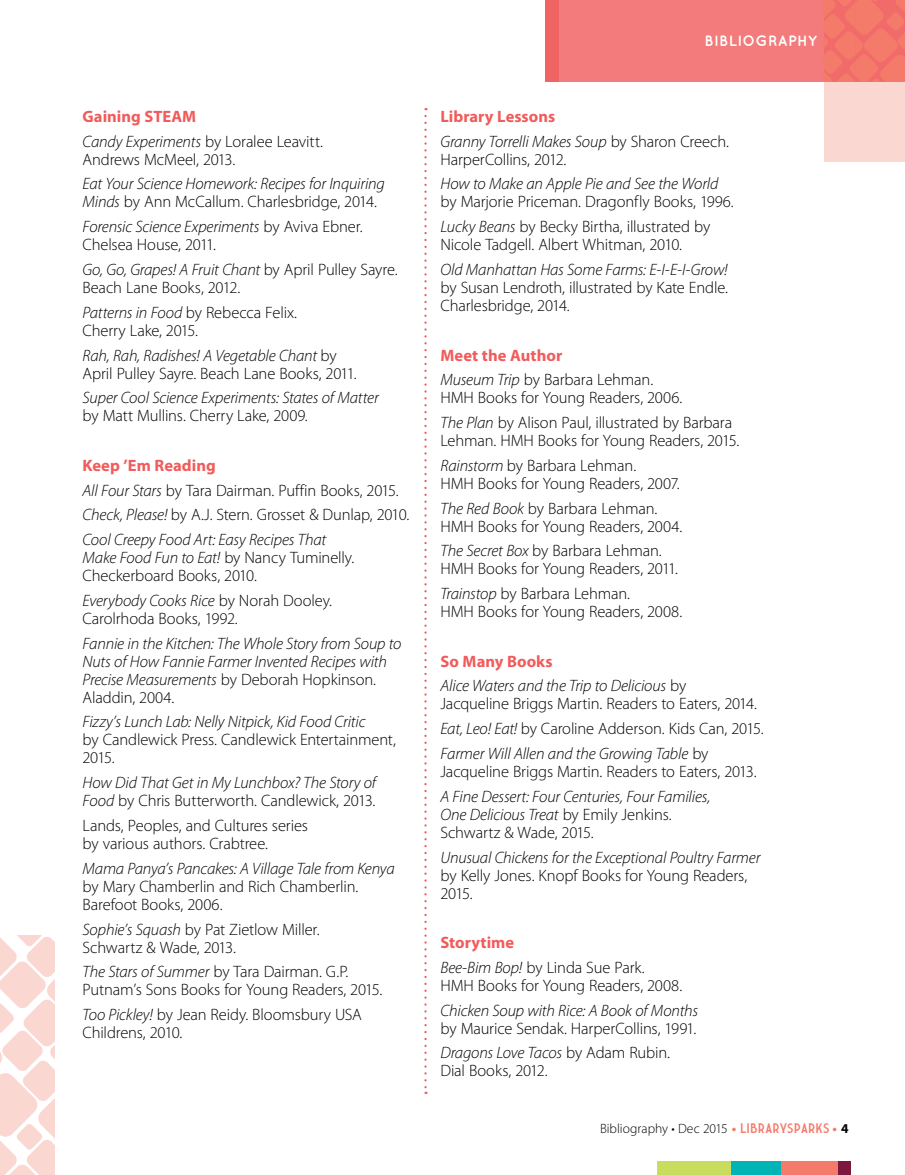
<style>
.page{position:relative;width:905px;height:1175px;background:#fff}
.page>*{position:absolute;margin:0;border:0;box-sizing:border-box;transform-origin:0 0}
.t1{font:300 16.5px/24.8px "Myriad Pro";letter-spacing:-.01em;color:#000}
.t2{font:italic 300 16.5px/18px "Myriad Pro";letter-spacing:-.01em;color:#000}
.t3{font:700 15px "Quicksand";letter-spacing:.025em;color:#fff}
.t4{font:300 13.5px "Myriad Pro";color:#000}
.s1{font-weight:700;color:#f15b5b}
.s2{font-style:italic}
.s3{font-style:normal}
.s4{font-weight:700;font-style:normal;color:#f15b5b}
.s5{font-weight:700;color:#f47b6a}
.s6{font-family:"Market Deco";font-weight:400;color:#f47b6a}
.s7{font-weight:700}
</style>
<div class="page">
<div style="left:545px;top:0;width:359px;height:82px;background:#f37b7b"></div>
<svg style="left:824px;top:0;width:80px;height:81px"></svg>
<div style="left:824px;top:81px;width:80px;height:80px;background:#fbd7d2"></div>
<div style="left:545px;top:0;width:14px;height:81px;background:#f16464"></div>
<svg style="left:424px;top:116px;width:2px;height:978px"></svg>
<svg style="left:0;top:935px;width:55px;height:239px"></svg>
<div style="left:657px;top:1161px;width:75px;height:13px;background:#c8dc5d"></div>
<div style="left:731px;top:1161px;width:50px;height:13px;background:#00b3b5"></div>
<div style="left:781px;top:1161px;width:57px;height:13px;background:#f47b6a"></div>
<div style="left:837px;top:1161px;width:13px;height:13px;background:#7c183e"></div>
<p class="t1" style="left:82px;top:104px;width:242px"><span class="s1">Gaining STEAM<br></span><span class="s2">Candy Experiments</span> by Loralee Leavitt.</p>
<p class="t1" style="left:83px;top:147px;width:154px">Andrews McMeel, 2013.</p>
<p class="t2" style="left:83px;top:175px;width:304px">Eat Your Science Homework: Recipes for Inquiring<br>Minds <span class="s3">by Ann McCallum. Charlesbridge, 2014.</span></p>
<p class="t1" style="left:83px;top:217px;width:282px;line-height:18px"><span class="s2">Forensic Science Experiments</span> by Aviva Ebner.<br>Chelsea House, 2011.</p>
<p class="t1" style="left:83px;top:260px;width:316px;line-height:18px"><span class="s2">Go, Go, Grapes! A Fruit Chant</span> by April Pulley Sayre.<br>Beach Lane Books, 2012.</p>
<p class="t1" style="left:83px;top:303px;width:216px;line-height:18px"><span class="s2">Patterns in Food</span> by Rebecca Felix.<br>Cherry Lake, 2015.</p>
<p class="t1" style="left:83px;top:346px;width:275px;line-height:18px"><span class="s2">Rah, Rah, Radishes! A Vegetable Chant</span> by<br>April Pulley Sayre. Beach Lane Books, 2011.</p>
<p class="t2" style="left:83px;top:388px;width:298px">Super Cool Science Experiments: States of Matter</p>
<p class="t1" style="left:83px;top:403px;width:226px">by Matt Mullins. Cherry Lake, 2009.</p>
<p class="t1" style="left:83px;top:453px;width:328px"><span class="s1">Keep ’Em Reading<br></span><span class="s2">All Four Stars</span> by Tara Dairman. Puffin Books, 2015.<br><span class="s2">Check, Please!</span> by A.J. Stern. Grosset &amp; Dunlap, 2010.<br><span class="s2">Cool Creepy Food Art: Easy Recipes That</span></p>
<p class="t1" style="left:83px;top:548px;width:273px;line-height:18px"><span class="s2">Make Food Fun to Eat!</span> by Nancy Tuminelly.<br>Checkerboard Books, 2010.</p>
<p class="t1" style="left:83px;top:591px;width:251px;line-height:18px"><span class="s2">Everybody Cooks Rice</span> by Norah Dooley.<br>Carolrhoda Books, 1992.</p>
<p class="t2" style="left:83px;top:634px;width:320px">Fannie in the Kitchen: The Whole Story from Soup to Nuts of How Fannie Farmer Invented Recipes with Precise Measurements <span class="s3">by Deborah Hopkinson.<br>Aladdin, 2004.</span></p>
<p class="t2" style="left:83px;top:713px;width:284px">Fizzy’s Lunch Lab: Nelly Nitpick, Kid Food Critic</p>
<p class="t1" style="left:83px;top:730px;width:315px;line-height:18px">by Candlewick Press. Candlewick Entertainment,<br>2015.</p>
<p class="t2" style="left:83px;top:773px;width:295px">How Did That Get in My Lunchbox? The Story of<br>Food <span class="s3">by Chris Butterworth. Candlewick, 2013.</span></p>
<p class="t1" style="left:83px;top:816px;width:227px;line-height:18px">Lands, Peoples, and Cultures series by various authors. Crabtree.</p>
<p class="t2" style="left:83px;top:859px;width:313px">Mama Panya’s Pancakes: A Village Tale from Kenya</p>
<p class="t1" style="left:83px;top:877px;width:277px;line-height:18px">by Mary Chamberlin and Rich Chamberlin.<br>Barefoot Books, 2006.</p>
<p class="t1" style="left:83px;top:920px;width:238px;line-height:18px"><span class="s2">Sophie’s Squash</span> by Pat Zietlow Miller.<br>Schwartz &amp; Wade, 2013.</p>
<p class="t1" style="left:83px;top:962px;width:301px;line-height:18px"><span class="s2">The Stars of Summer</span> by Tara Dairman. G.P.<br>Putnam’s Sons Books for Young Readers, 2015.</p>
<p class="t1" style="left:83px;top:1005px;width:281px;line-height:18px"><span class="s2">Too Pickley!</span> by Jean Reidy. Bloomsbury USA<br>Childrens, 2010.</p>
<p class="t3" style="left:704px;top:32px;width:114px">BIBLIOGRAPHY</p>
<p class="t2" style="left:440px;top:104px;width:290px;line-height:24.8px"><span class="s4">Library Lessons<br></span>Granny Torrelli Makes Soup <span class="s3">by Sharon Creech.</span></p>
<p class="t1" style="left:440px;top:147px;width:127px">HarperCollins, 2012.</p>
<p class="t2" style="left:440px;top:175px;width:279px">How to Make an Apple Pie and See the World</p>
<p class="t1" style="left:440px;top:189px;width:295px">by Marjorie Priceman. Dragonfly Books, 1996.<br><span class="s2">Lucky Beans</span> by Becky Birtha, illustrated by</p>
<p class="t1" style="left:440px;top:232px;width:243px">Nicole Tadgell. Albert Whitman, 2010.</p>
<p class="t2" style="left:440px;top:260px;width:289px">Old Manhattan Has Some Farms: E-I-E-I-Grow!</p>
<p class="t1" style="left:440px;top:278px;width:289px;line-height:18px">by Susan Lendroth, illustrated by Kate Endle.<br>Charlesbridge, 2014.</p>
<p class="t1" style="left:440px;top:342px;width:214px"><span class="s1">Meet the Author<br></span><span class="s2">Museum Trip</span> by Barbara Lehman.</p>
<p class="t1" style="left:440px;top:385px;width:293px">HMH Books for Young Readers, 2006.<br><span class="s2">The Plan</span> by Alison Paul, illustrated by Barbara</p>
<p class="t1" style="left:440px;top:428px;width:300px">Lehman. HMH Books for Young Readers, 2015.<br><span class="s2">Rainstorm</span> by Barbara Lehman.</p>
<p class="t1" style="left:440px;top:471px;width:241px">HMH Books for Young Readers, 2007.<br><span class="s2">The Red Book</span> by Barbara Lehman.</p>
<p class="t1" style="left:440px;top:513px;width:243px">HMH Books for Young Readers, 2004.<br><span class="s2">The Secret Box</span> by Barbara Lehman.</p>
<p class="t1" style="left:440px;top:556px;width:239px">HMH Books for Young Readers, 2011.<br><span class="s2">Trainstop</span> by Barbara Lehman.</p>
<p class="t1" style="left:440px;top:599px;width:243px">HMH Books for Young Readers, 2008.</p>
<p class="t2" style="left:440px;top:648px;width:247px;line-height:24.8px"><span class="s4">So Many Books<br></span>Alice Waters and the Trip to Delicious <span class="s3">by</span></p>
<p class="t1" style="left:440px;top:691px;width:325px">Jacqueline Briggs Martin. Readers to Eaters, 2014.<br><span class="s2">Eat, Leo! Eat!</span> by Caroline Adderson. Kids Can, 2015.<br><span class="s2">Farmer Will Allen and the Growing Table</span> by</p>
<p class="t1" style="left:440px;top:759px;width:317px">Jacqueline Briggs Martin. Readers to Eaters, 2013.</p>
<p class="t2" style="left:440px;top:787px;width:271px">A Fine Dessert: Four Centuries, Four Families,<br>One Delicious Treat <span class="s3">by Emily Jenkins.<br>Schwartz &amp; Wade, 2015.</span></p>
<p class="t2" style="left:440px;top:848px;width:321px">Unusual Chickens for the Exceptional Poultry Farmer</p>
<p class="t1" style="left:440px;top:866px;width:308px;line-height:18px">by Kelly Jones. Knopf Books for Young Readers,<br>2015.</p>
<p class="t1" style="left:440px;top:930px;width:206px"><span class="s1">Storytime<br></span><span class="s2">Bee-Bim Bop!</span> by Linda Sue Park.</p>
<p class="t1" style="left:440px;top:972px;width:243px">HMH Books for Young Readers, 2008.</p>
<p class="t2" style="left:440px;top:1001px;width:259px">Chicken Soup with Rice: A Book of Months</p>
<p class="t1" style="left:440px;top:1015px;width:257px">by Maurice Sendak. HarperCollins, 1991.<br><span class="s2">Dragons Love Tacos</span> by Adam Rubin.</p>
<p class="t1" style="left:440px;top:1058px;width:109px">Dial Books, 2012.</p>
<p class="t4" style="left:600px;top:1120px;width:250px">Bibliography • Dec 2015 <span class="s5">•</span> <span class="s6">LIBRARYSPARKS</span> <span class="s5">•</span> <span class="s7">4</span></p>
</div>
